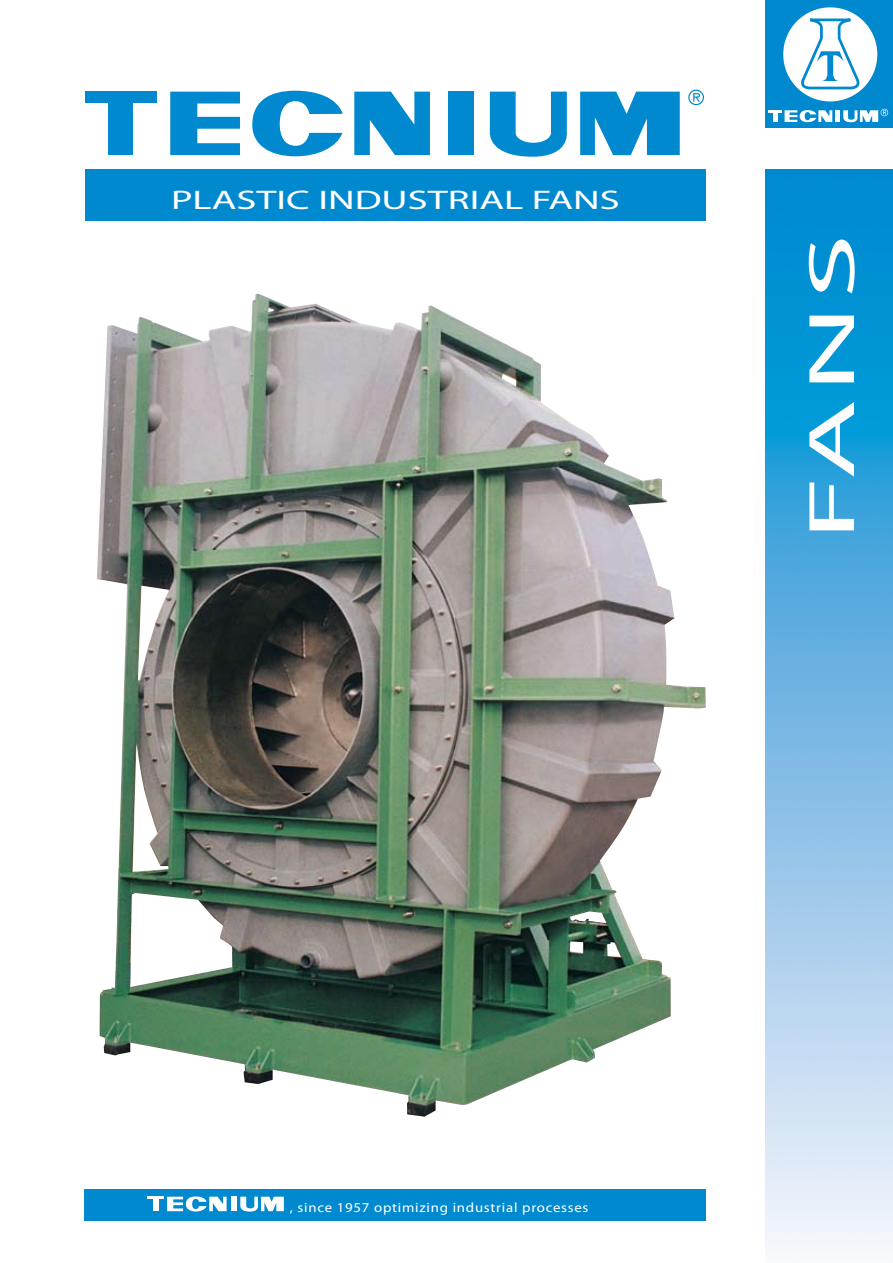
<style>
.page{position:relative;width:893px;height:1263px;background:#fff}
.page>*{position:absolute;margin:0;border:0;box-sizing:border-box;transform-origin:0 0}
.t1{font:66px "Myriad Pro";color:#fff;scale:2 1}
.t2{font:27px "Myriad Pro";color:#fff;scale:1.5 1}
.t3{font:13.5px "Myriad Pro";letter-spacing:.05em;color:#fff;scale:1.1 1}
</style>
<div class="page">
<img style="left:97px;top:293px;width:609px;height:824px">
<div style="left:765px;top:0;width:127px;height:127px;background:#0089cf"></div>
<div style="left:783px;top:7px;width:94px;height:94px;background:#fff;border-radius:50%"></div>
<svg style="left:769px;top:110px;width:63px;height:12px"></svg>
<hr style="left:836px;top:110px;width:4px;height:12px;background:#fff">
<svg style="left:795px;top:17px;width:67px;height:75px"></svg>
<svg style="left:843px;top:109px;width:45px;height:13px"></svg>
<div style="left:109px;top:92px;width:24px;height:63px;background:#0089cf"></div>
<div style="left:85px;top:92px;width:71px;height:11px;background:#0089cf"></div>
<svg style="left:170px;top:92px;width:70px;height:63px"></svg>
<svg style="left:252px;top:91px;width:91px;height:65px"></svg>
<svg style="left:354px;top:92px;width:76px;height:63px"></svg>
<div style="left:448px;top:92px;width:26px;height:63px;background:#0089cf"></div>
<svg style="left:489px;top:92px;width:78px;height:65px"></svg>
<svg style="left:580px;top:92px;width:100px;height:63px"></svg>
<svg style="left:688px;top:90px;width:16px;height:15px"></svg>
<div style="left:85px;top:170px;width:621px;height:51px;background:#0089cf"></div>
<img style="left:765px;top:170px;width:128px;height:1083px">
<div style="left:85px;top:1189px;width:621px;height:31px;background:#0089cf"></div>
<svg style="left:148px;top:1196px;width:79px;height:15px"></svg>
<div style="left:231px;top:1197px;width:6px;height:14px;background:#fff"></div>
<svg style="left:240px;top:1197px;width:44px;height:14px"></svg>
<h2 class="t2" style="left:171px;top:183px;width:301px">PLASTIC INDUSTRIAL FANS</h2>
<h1 class="t1" style="left:791px;top:540px;width:155px;rotate:-90deg">FANS</h1>
<p class="t3" style="left:290px;top:1199px;width:273px">, since 1957 optimizing industrial processes</p>
</div>
